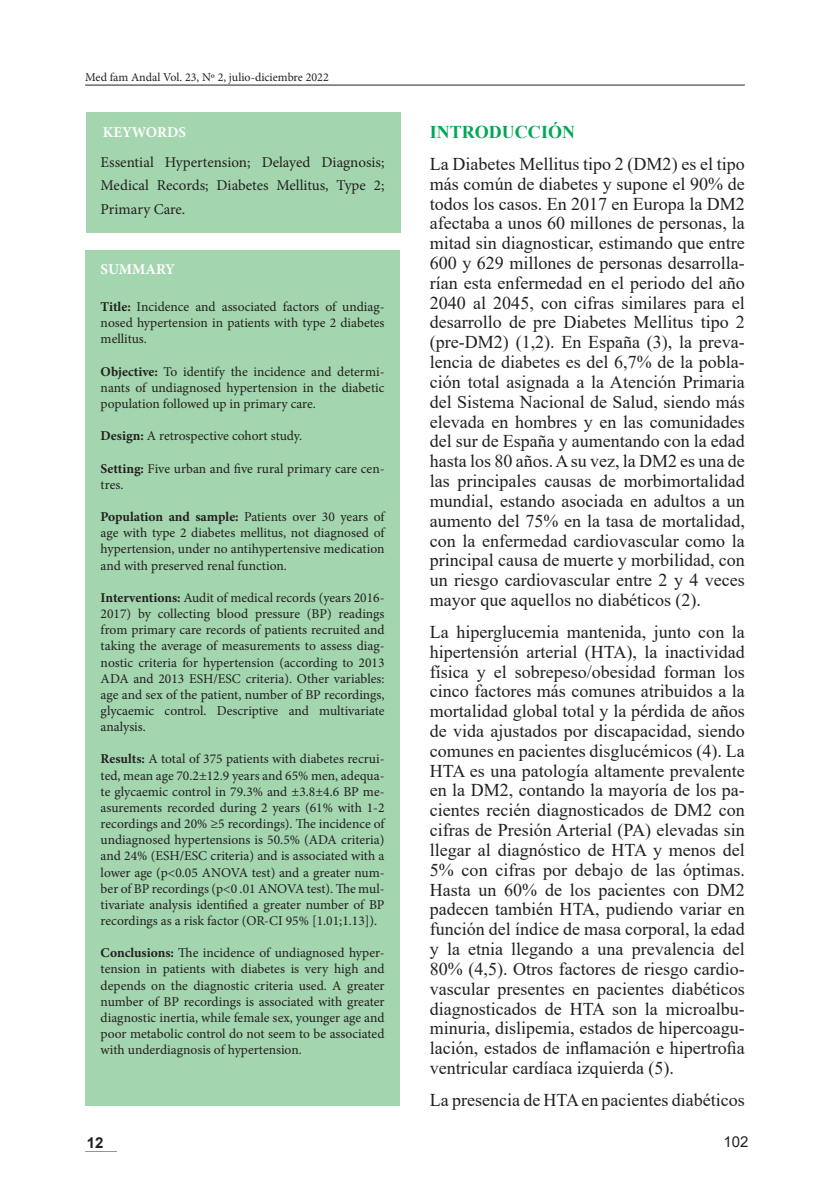
<style>
.page{position:relative;width:830px;height:1191px;background:#fff}
.page>*{position:absolute;margin:0;border:0;box-sizing:border-box;transform-origin:0 0}
.t1{font:18px/19.8px "Times New Roman";color:#231f20;text-align:justify}
.t2{font:700 18px "Times New Roman";color:#00a855}
.t3{font:15px/23.7px "Minion Pro";color:#231f20;text-align:justify}
.t4{font:700 15px "Minion Pro";color:#fff}
.t5{font:15px "Arial";color:#231f20}
.t6{font:700 15px "Arial";color:#231f20}
.t7{font:13.5px/16.2px "Minion Pro";color:#231f20;text-align:justify}
.t8{font:12px "Minion Pro";color:#231f20}
.s1{font-weight:700}
</style>
<div class="page">
<hr style="left:85px;top:85px;width:659px;height:1px;background:#231f20">
<hr style="left:85px;top:1151px;width:32px;height:1px;background:#231f20">
<div style="left:86px;top:112px;width:314px;height:120px;background:#a3d5ae"></div>
<div style="left:85px;top:251px;width:315px;height:855px;background:#a3d5ae"></div>
<p class="t8" style="left:85px;top:69px;width:245px">Med fam Andal Vol. 23, Nº 2, julio-diciembre 2022</p>
<p class="t4" style="left:103px;top:121px;width:85px">KEYWORDS</p>
<p class="t3" style="left:101px;top:150px;width:285px">Essential Hypertension; Delayed Diagnosis; Medical Records; Diabetes Mellitus, Type 2; Primary Care.</p>
<p class="t4" style="left:101px;top:259px;width:76px">SUMMARY</p>
<p class="t7" style="left:101px;top:299px;width:285px"><span class="s1">Title:</span> Incidence and associated factors of undiag&shy;nosed hypertension in patients with type 2 diabetes mellitus.</p>
<p class="t7" style="left:101px;top:363px;width:285px"><span class="s1">Objective:</span> To identify the incidence and determi&shy;nants of undiagnosed hypertension in the diabetic population followed up in primary care.</p>
<p class="t7" style="left:101px;top:428px;width:203px"><span class="s1">Design:</span> A retrospective cohort study.</p>
<p class="t7" style="left:101px;top:460px;width:285px"><span class="s1">Setting:</span> Five urban and five rural primary care cen&shy;tres.</p>
<p class="t7" style="left:101px;top:509px;width:285px"><span class="s1">Population and sample:</span> Patients over 30 years of age with type 2 diabetes mellitus, not diagnosed of hypertension, under no antihypertensive medication and with preserved renal function.</p>
<p class="t7" style="left:101px;top:589px;width:285px"><span class="s1">Interventions:</span> Audit of medical records (years 2016- 2017) by collecting blood pressure (BP) readings from primary care records of patients recruited and taking the average of measurements to assess diag&shy;nostic criteria for hypertension (according to 2013<br>ADA and 2013 ESH/ESC criteria). Other variables: age and sex of the patient, number of BP recordings, glycaemic control. Descriptive and multivariate analysis.</p>
<p class="t7" style="left:101px;top:751px;width:285px"><span class="s1">Results:</span> A total of 375 patients with diabetes recrui&shy;ted, mean age 70.2±12.9 years and 65% men, adequa&shy;te glycaemic control in 79.3% and ±3.8±4.6 BP me&shy;asurements recorded during 2 years (61% with 1-2 recordings and 20% ≥5 recordings). The incidence of undiagnosed hypertensions is 50.5% (ADA criteria) and 24% (ESH/ESC criteria) and is associated with a lower age (p&lt;0.05 ANOVA test) and a greater num&shy;ber of BP recordings (p&lt;0 .01 ANOVA test). The mul&shy;tivariate analysis identified a greater number of BP recordings as a risk factor (OR-CI 95% [1.01;1.13]).</p>
<p class="t7" style="left:101px;top:945px;width:285px"><span class="s1">Conclusions:</span> The incidence of undiagnosed hyper&shy;tension in patients with diabetes is very high and depends on the diagnostic criteria used. A greater number of BP recordings is associated with greater diagnostic inertia, while female sex, younger age and poor metabolic control do not seem to be associated with underdiagnosis of hypertension.</p>
<p class="t6" style="left:87px;top:1132px;width:18px">12</p>
<p class="t2" style="left:429px;top:119px;width:146px">INTRODUCCIÓN</p>
<p class="t1" style="left:429px;top:153px;width:316px">La Diabetes Mellitus tipo 2 (DM2) es el tipo más común de diabetes y supone el 90% de todos los casos. En 2017 en Europa la DM2 afectaba a unos 60 millones de personas, la mitad sin diagnosticar, estimando que entre 600 y 629 millones de personas desarrolla&shy;rían esta enfermedad en el periodo del año 2040 al 2045, con cifras similares para el desarrollo de pre Diabetes Mellitus tipo 2 (pre-DM2) (1,2). En España (3), la preva&shy;lencia de diabetes es del 6,7% de la pobla&shy;ción total asignada a la Atención Primaria del Sistema Nacional de Salud, siendo más elevada en hombres y en las comunidades del sur de España y aumentando con la edad hasta los 80 años. A su vez, la DM2 es una de las principales causas de morbimortalidad mundial, estando asociada en adultos a un aumento del 75% en la tasa de mortalidad, con la enfermedad cardiovascular como la principal causa de muerte y morbilidad, con un riesgo cardiovascular entre 2 y 4 veces mayor que aquellos no diabéticos (2).</p>
<p class="t1" style="left:429px;top:621px;width:316px">La hiperglucemia mantenida, junto con la hipertensión arterial (HTA), la inactividad física y el sobrepeso/obesidad forman los cinco factores más comunes atribuidos a la mortalidad global total y la pérdida de años de vida ajustados por discapacidad, siendo comunes en pacientes disglucémicos (4). La HTA es una patología altamente prevalente en la DM2, contando la mayoría de los pa&shy;cientes recién diagnosticados de DM2 con cifras de Presión Arterial (PA) elevadas sin llegar al diagnóstico de HTA y menos del 5% con cifras por debajo de las óptimas.<br>Hasta un 60% de los pacientes con DM2 padecen también HTA, pudiendo variar en función del índice de masa corporal, la edad y la etnia llegando a una prevalencia del 80% (4,5). Otros factores de riesgo cardio&shy;vascular presentes en pacientes diabéticos diagnosticados de HTA son la microalbu&shy;minuria, dislipemia, estados de hipercoagu&shy;lación, estados de inflamación e hipertrofia ventricular cardíaca izquierda (5).</p>
<p class="t1" style="left:429px;top:1089px;width:316px">La presencia de HTA en pacientes diabéticos</p>
<p class="t5" style="left:723px;top:1131px;width:27px">102</p>
</div>
